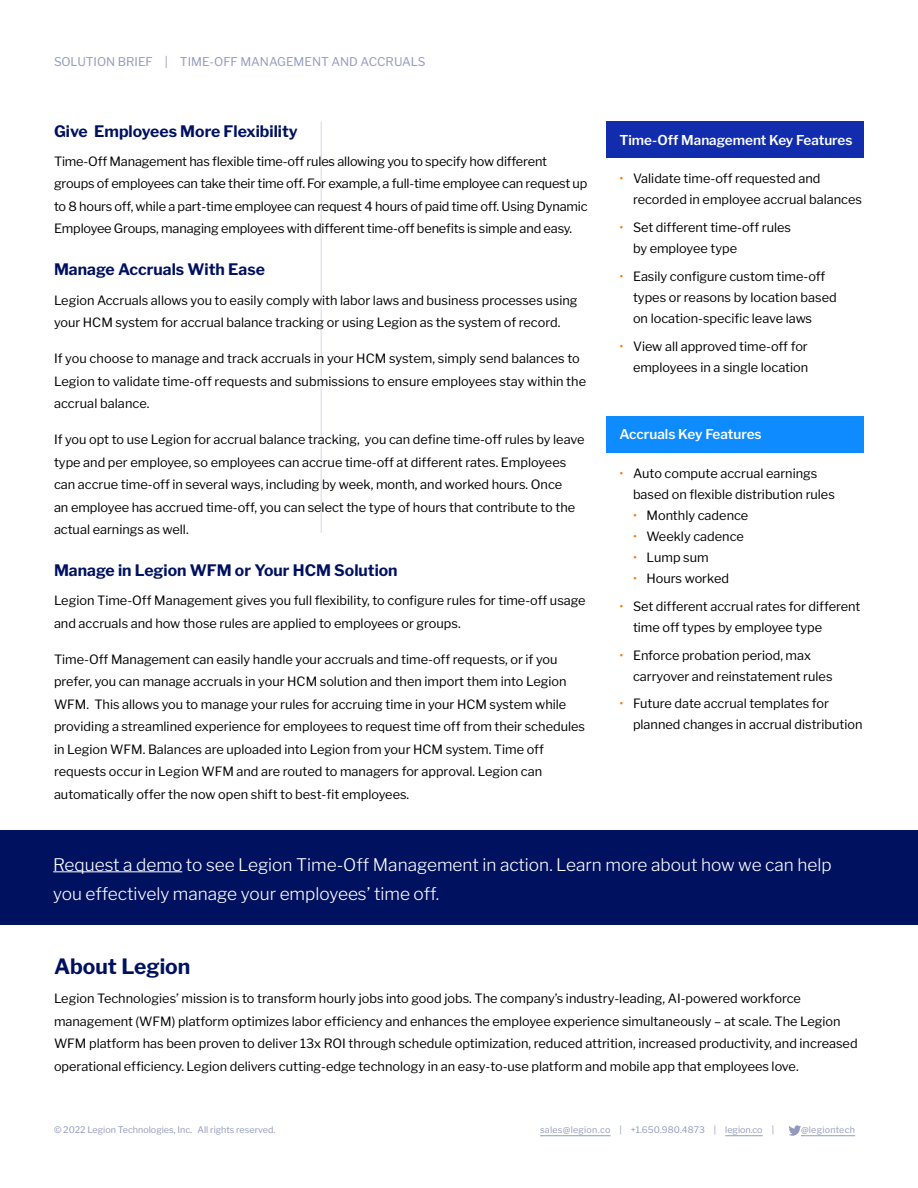
<style>
.page{position:relative;width:918px;height:1188px;background:#fff}
.page>*{position:absolute;margin:0;border:0;box-sizing:border-box;transform-origin:0 0}
.t1{font:700 21px "Libre Franklin";color:#001160}
.Lede{font:300 17.25px/29.4px "Libre Franklin";color:#fff}
.t2{font:700 15.75px "Libre Franklin";color:#001160}
.Sidebar_Header{font:600 13.5px "Libre Franklin";color:#fff}
.Sidebar_Header_-_spa{font:600 13.5px "Libre Franklin";color:#fff}
.t3{font:12.75px/22.5px "Libre Franklin";color:#000}
.t4{font:12px "Libre Franklin";color:#939bbc}
.t5{font:9px "Libre Franklin";color:#939bbc}
.t6{font:9px "Libre Franklin";letter-spacing:.025em;color:#939bbc}
.s1{color:#fb7800}
</style>
<div class="page">
<hr style="left:540px;top:1135px;width:71px;height:1px;background:#939bbc">
<hr style="left:725px;top:1135px;width:38px;height:1px;background:#939bbc">
<hr style="left:801px;top:1135px;width:54px;height:1px;background:#939bbc">
<svg style="left:789px;top:1125px;width:12px;height:11px"></svg>
<hr style="left:321px;top:122px;width:1px;height:410px;background:#e3e5ee">
<div style="left:0;top:830px;width:918px;height:95px;background:#001160"></div>
<hr style="left:53px;top:871px;width:129px;height:1px;background:#fff">
<div style="left:606px;top:122px;width:258px;height:36px;background:#112dad"></div>
<div style="left:606px;top:416px;width:258px;height:37px;background:#0d8bff"></div>
<p class="t4" style="left:54px;top:52px;width:373px">SOLUTION BRIEF | TIME-OFF MANAGEMENT AND ACCRUALS</p>
<h4 class="t2" style="left:54px;top:119px;width:245px">Give Employees More Flexibility</h4>
<p class="t3" style="left:54px;top:149px;width:535px">Time-Off Management has flexible time-off rules allowing you to specify how different groups of employees can take their time off. For example, a full-time employee can request up to 8 hours off, while a part-time employee can request 4 hours of paid time off. Using Dynamic Employee Groups, managing employees with different time-off benefits is simple and easy.</p>
<h4 class="t2" style="left:54px;top:257px;width:213px">Manage Accruals With Ease</h4>
<p class="t3" style="left:54px;top:288px;width:525px">Legion Accruals allows you to easily comply with labor laws and business processes using your HCM system for accrual balance tracking or using Legion as the system of record.</p>
<p class="t3" style="left:54px;top:346px;width:534px">If you choose to manage and track accruals in your HCM system, simply send balances to<br>Legion to validate time-off requests and submissions to ensure employees stay within the accrual balance.</p>
<p class="t3" style="left:54px;top:427px;width:532px">If you opt to use Legion for accrual balance tracking, you can define time-off rules by leave type and per employee, so employees can accrue time-off at different rates. Employees can accrue time-off in several ways, including by week, month, and worked hours. Once<br>an employee has accrued time-off, you can select the type of hours that contribute to the actual earnings as well.</p>
<h4 class="t2" style="left:54px;top:558px;width:345px">Manage in Legion WFM or Your HCM Solution</h4>
<p class="t3" style="left:54px;top:588px;width:533px">Legion Time-Off Management gives you full flexibility, to configure rules for time-off usage and accruals and how those rules are applied to employees or groups.</p>
<p class="t3" style="left:54px;top:647px;width:533px">Time-Off Management can easily handle your accruals and time-off requests, or if you prefer, you can manage accruals in your HCM solution and then import them into Legion WFM. This allows you to manage your rules for accruing time in your HCM system while providing a streamlined experience for employees to request time off from their schedules in Legion WFM. Balances are uploaded into Legion from your HCM system. Time off requests occur in Legion WFM and are routed to managers for approval. Legion can automatically offer the now open shift to best-fit employees.</p>
<p class="Sidebar_Header" style="left:620px;top:129px;width:235px">Time-Off Management Key Features</p>
<p class="t3" style="left:633px;top:167px;width:230px;line-height:21px;text-indent:-14px"><span class="s1">•</span> Validate time-off requested and recorded in employee accrual balances</p>
<p class="t3" style="left:633px;top:216px;width:160px;line-height:21px;text-indent:-14px"><span class="s1">•</span> Set different time-off rules by employee type</p>
<p class="t3" style="left:633px;top:265px;width:205px;line-height:21px;text-indent:-14px"><span class="s1">•</span> Easily configure custom time-off types or reasons by location based on location-specific leave laws</p>
<p class="t3" style="left:620px;top:334px;width:190px;line-height:21px;text-align:right"><span class="s1">•</span> View all approved time-off for employees in a single location</p>
<p class="Sidebar_Header_-_spa" style="left:620px;top:424px;width:144px">Accruals Key Features</p>
<p class="t3" style="left:633px;top:462px;width:203px;line-height:21px;text-indent:-14px"><span class="s1">•</span> Auto compute accrual earnings based on flexible distribution rules</p>
<p class="t3" style="left:633px;top:503px;width:117px"><span class="s1">•</span> Monthly cadence</p>
<p class="t3" style="left:633px;top:524px;width:113px"><span class="s1">•</span> Weekly cadence</p>
<p class="t3" style="left:633px;top:545px;width:77px"><span class="s1">•</span> Lump sum</p>
<p class="t3" style="left:633px;top:566px;width:98px"><span class="s1">•</span> Hours worked</p>
<p class="t3" style="left:633px;top:595px;width:229px;line-height:21px;text-indent:-14px"><span class="s1">•</span> Set different accrual rates for different time off types by employee type</p>
<p class="t3" style="left:633px;top:643px;width:201px;line-height:21px;text-indent:-14px"><span class="s1">•</span> Enforce probation period, max carryover and reinstatement rules</p>
<p class="t3" style="left:633px;top:692px;width:231px;line-height:21px;text-indent:-14px"><span class="s1">•</span> Future date accrual templates for planned changes in accrual distribution</p>
<p class="Lede" style="left:53px;top:848px;width:780px">Request a demo to see Legion Time-Off Management in action. Learn more about how we can help you effectively manage your employees’ time off.</p>
<h3 class="t1" style="left:54px;top:950px;width:138px">About Legion</h3>
<p class="t3" style="left:54px;top:986px;width:805px">Legion Technologies’ mission is to transform hourly jobs into good jobs. The company’s industry-leading, AI-powered workforce management (WFM) platform optimizes labor efficiency and enhances the employee experience simultaneously – at scale. The Legion WFM platform has been proven to deliver 13x ROI through schedule optimization, reduced attrition, increased productivity, and increased operational efficiency. Legion delivers cutting-edge technology in an easy-to-use platform and mobile app that employees love.</p>
<p class="t5" style="left:54px;top:1122px;width:223px">© 2022 Legion Technologies, Inc. All rights reserved.</p>
<p class="t5" style="left:540px;top:1122px;width:236px">sales@legion.co | +1.650.980.4873 | legion.co |</p>
<p class="t6" style="left:801px;top:1122px;width:56px">@legiontech</p>
</div>
